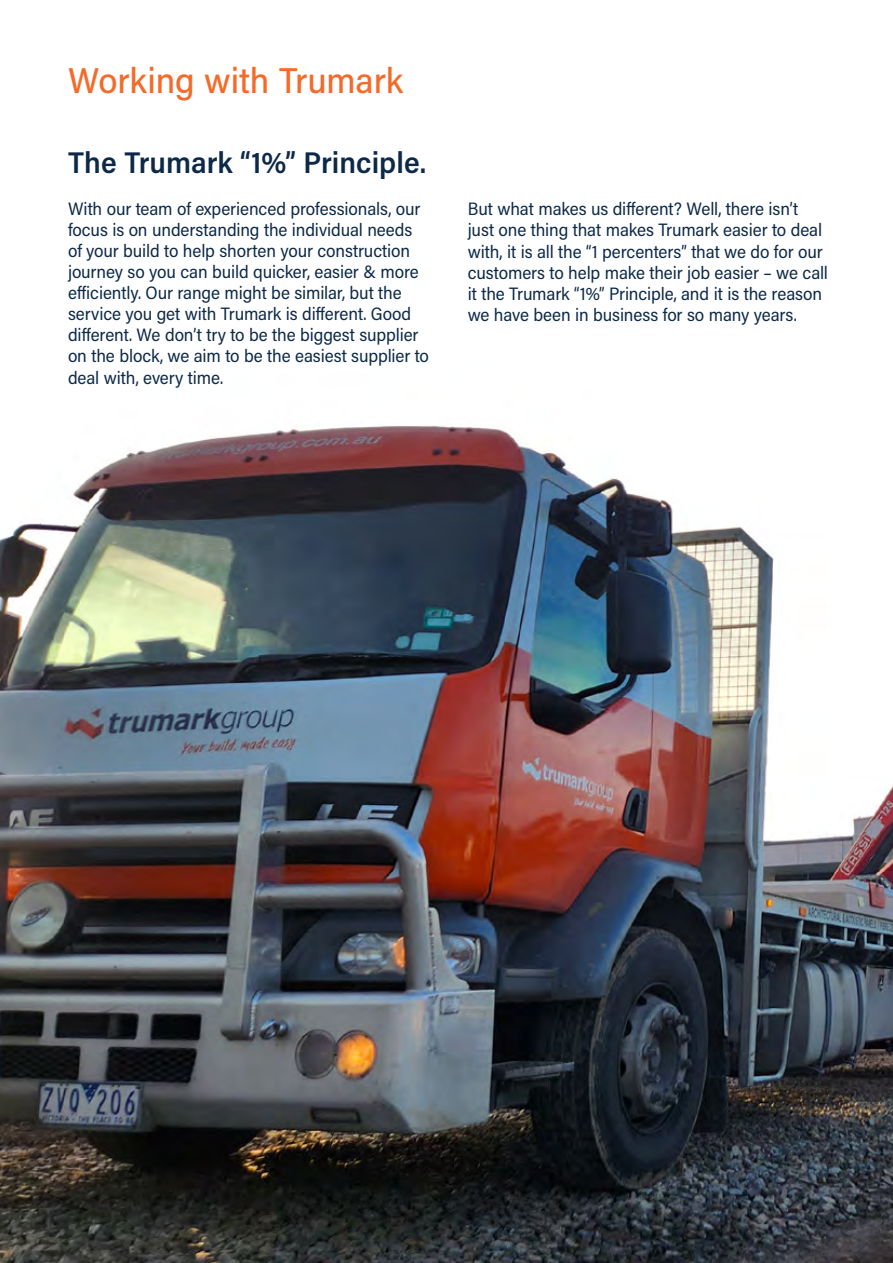
<style>
.page{position:relative;width:893px;height:1263px;background:#fff}
.page>*{position:absolute;margin:0;border:0;box-sizing:border-box;transform-origin:0 0}
.t1{font:500 36px "Acumin Pro Semi Cond";color:#f36a29}
.t2{font:600 30px "Acumin Pro Semi Cond";color:#0c2948}
.t3{font:18px/21px "Acumin Pro Semi Cond";letter-spacing:-.005em;color:#0c2948}
</style>
<div class="page">
<img style="left:0;top:426px;width:893px;height:837px">
<h1 class="t1" style="left:68px;top:55px;width:337px">Working with Trumark</h1>
<h2 class="t2" style="left:68px;top:142px;width:359px">The Trumark “1%” Principle.</h2>
<p class="t3" style="left:68px;top:198px;width:362px">With our team of experienced professionals, our focus is on understanding the individual needs of your build to help shorten your construction journey so you can build quicker, easier &amp; more efficiently. Our range might be similar, but the service you get with Trumark is different. Good different. We don’t try to be the biggest supplier on the block, we aim to be the easiest supplier to deal with, every time.</p>
<p class="t3" style="left:468px;top:198px;width:362px">But what makes us different? Well, there isn’t just one thing that makes Trumark easier to deal with, it is all the “1 percenters” that we do for our customers to help make their job easier – we call it the Trumark “1%” Principle, and it is the reason we have been in business for so many years.</p>
</div>
